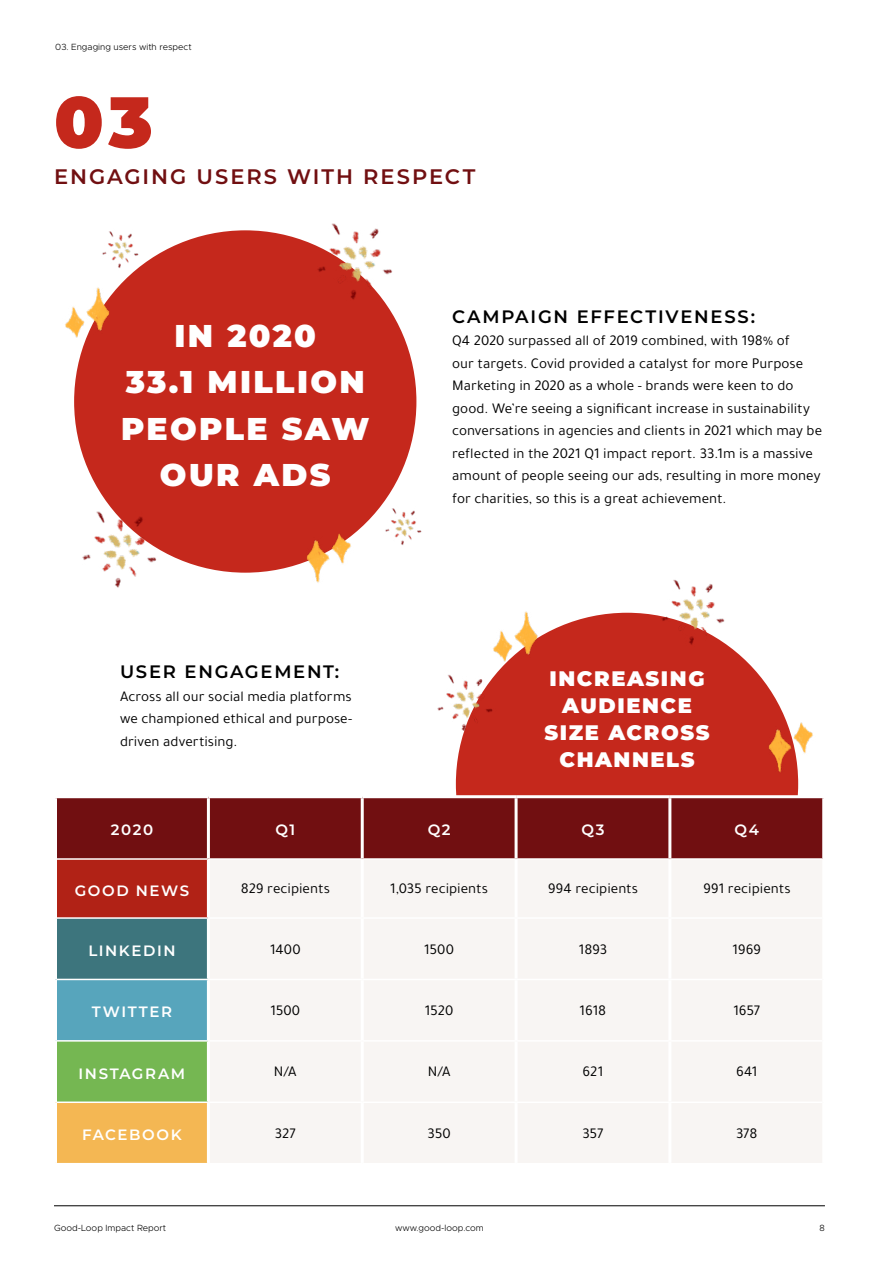
<style>
.page{position:relative;width:893px;height:1263px;background:#fff}
.page>*{position:absolute;margin:0;border:0;box-sizing:border-box;transform-origin:0 0}
.t1{font:900 72px "Montserrat";color:#c5281c}
.t2{font:900 31.5px/46.5px "Montserrat";letter-spacing:.075em;color:#fff;text-align:center}
.t3{font:900 21px/27px "Montserrat";letter-spacing:.075em;color:#fff;text-align:center}
.t4{font:600 21px "Montserrat";letter-spacing:.095em;color:#710f11}
.t5{font:600 18px "Montserrat";letter-spacing:.095em;color:#000}
.t6{font:15px/22.5px "Tajawal";color:#000}
.t7{font:600 15px "Montserrat";letter-spacing:.105em;color:#fff}
.t8{font:300 9px "Metropolis";color:#000}
</style>
<div class="page">
<hr style="left:54px;top:1205px;width:771px;height:1px;background:#000">
<hr style="left:892px;top:674px;width:1px;height:113px;background:#f8f5f3">
<hr style="left:892px;top:446px;width:1px;height:113px;background:#f8f5f3">
<div style="left:456px;top:613px;width:342px;height:342px;background:#c5281c;border-radius:50%"></div>
<img style="left:655px;top:579px;width:79px;height:72px">
<img style="left:437px;top:670px;width:63px;height:70px">
<img style="left:493px;top:611px;width:52px;height:55px">
<img style="left:768px;top:717px;width:45px;height:62px">
<div style="left:57px;top:798px;width:765px;height:60px;background:#710f11"></div>
<div style="left:56px;top:859px;width:152px;height:59px;background:#b12216"></div>
<div style="left:210px;top:860px;width:612px;height:303px;background:#f8f5f3"></div>
<div style="left:56px;top:918px;width:152px;height:61px;background:#3d757d"></div>
<div style="left:56px;top:979px;width:152px;height:62px;background:#57a5bc"></div>
<div style="left:56px;top:1041px;width:152px;height:61px;background:#75b752"></div>
<div style="left:56px;top:1102px;width:152px;height:62px;background:#f4b753"></div>
<hr style="left:54px;top:859px;width:3px;height:59px;background:#fff">
<hr style="left:54px;top:918px;width:3px;height:61px;background:#fff">
<hr style="left:54px;top:979px;width:3px;height:62px;background:#fff">
<hr style="left:54px;top:1041px;width:3px;height:61px;background:#fff">
<hr style="left:54px;top:1102px;width:3px;height:61px;background:#fff">
<hr style="left:362px;top:795px;width:154px;height:3px;background:#fff">
<hr style="left:516px;top:795px;width:154px;height:3px;background:#fff">
<hr style="left:670px;top:795px;width:155px;height:3px;background:#fff">
<hr style="left:207px;top:798px;width:3px;height:60px;background:#fff">
<hr style="left:361px;top:798px;width:3px;height:60px;background:#fff">
<hr style="left:515px;top:798px;width:3px;height:60px;background:#fff">
<hr style="left:668px;top:798px;width:3px;height:60px;background:#fff">
<hr style="left:207px;top:860px;width:3px;height:57px;background:#fff">
<hr style="left:361px;top:860px;width:3px;height:57px;background:#fff">
<hr style="left:515px;top:860px;width:3px;height:57px;background:#fff">
<hr style="left:668px;top:860px;width:3px;height:57px;background:#fff">
<hr style="left:207px;top:919px;width:3px;height:60px;background:#fff">
<hr style="left:361px;top:919px;width:3px;height:60px;background:#fff">
<hr style="left:515px;top:919px;width:3px;height:60px;background:#fff">
<hr style="left:668px;top:919px;width:3px;height:60px;background:#fff">
<hr style="left:207px;top:980px;width:3px;height:60px;background:#fff">
<hr style="left:361px;top:980px;width:3px;height:60px;background:#fff">
<hr style="left:515px;top:980px;width:3px;height:60px;background:#fff">
<hr style="left:668px;top:980px;width:3px;height:60px;background:#fff">
<hr style="left:207px;top:1041px;width:3px;height:60px;background:#fff">
<hr style="left:361px;top:1041px;width:3px;height:60px;background:#fff">
<hr style="left:515px;top:1041px;width:3px;height:60px;background:#fff">
<hr style="left:668px;top:1041px;width:3px;height:60px;background:#fff">
<hr style="left:207px;top:1103px;width:3px;height:60px;background:#fff">
<hr style="left:361px;top:1103px;width:3px;height:60px;background:#fff">
<hr style="left:515px;top:1103px;width:3px;height:60px;background:#fff">
<hr style="left:668px;top:1103px;width:3px;height:60px;background:#fff">
<hr style="left:57px;top:858px;width:151px;height:2px;background:#fff">
<hr style="left:362px;top:858px;width:154px;height:2px;background:#fff">
<hr style="left:516px;top:858px;width:154px;height:2px;background:#fff">
<hr style="left:670px;top:858px;width:152px;height:2px;background:#fff">
<hr style="left:57px;top:917px;width:151px;height:2px;background:#fff">
<hr style="left:208px;top:917px;width:154px;height:2px;background:#fff">
<hr style="left:362px;top:917px;width:154px;height:2px;background:#fff">
<hr style="left:516px;top:917px;width:154px;height:2px;background:#fff">
<hr style="left:670px;top:917px;width:152px;height:2px;background:#fff">
<hr style="left:57px;top:979px;width:151px;height:1px;background:#fff">
<hr style="left:208px;top:979px;width:154px;height:1px;background:#fff">
<hr style="left:362px;top:979px;width:154px;height:1px;background:#fff">
<hr style="left:516px;top:979px;width:154px;height:1px;background:#fff">
<hr style="left:670px;top:979px;width:152px;height:1px;background:#fff">
<hr style="left:57px;top:1040px;width:151px;height:1px;background:#fff">
<hr style="left:208px;top:1040px;width:154px;height:1px;background:#fff">
<hr style="left:362px;top:1040px;width:154px;height:1px;background:#fff">
<hr style="left:516px;top:1040px;width:154px;height:1px;background:#fff">
<hr style="left:670px;top:1040px;width:152px;height:1px;background:#fff">
<hr style="left:57px;top:1101px;width:151px;height:2px;background:#fff">
<hr style="left:208px;top:1101px;width:154px;height:2px;background:#fff">
<hr style="left:362px;top:1101px;width:154px;height:2px;background:#fff">
<hr style="left:516px;top:1101px;width:154px;height:2px;background:#fff">
<hr style="left:670px;top:1101px;width:152px;height:2px;background:#fff">
<hr style="left:54px;top:1163px;width:154px;height:1px;background:#fff">
<div style="left:74px;top:230px;width:342px;height:343px;background:#c5281c;border-radius:50%"></div>
<img style="left:309px;top:223px;width:84px;height:89px">
<img style="left:82px;top:505px;width:86px;height:83px">
<img style="left:102px;top:231px;width:41px;height:42px">
<img style="left:385px;top:508px;width:37px;height:37px">
<img style="left:65px;top:287px;width:53px;height:56px">
<img style="left:298px;top:529px;width:61px;height:54px">
<p class="t8" style="left:55px;top:42px;width:138px">03. Engaging users with respect</p>
<h1 class="t1" style="left:54px;top:68px;width:100px">03</h1>
<h3 class="t4" style="left:54px;top:161px;width:423px">ENGAGING USERS WITH RESPECT</h3>
<h2 class="t2" style="left:121px;top:311px;width:250px">IN 2020<br>33.1 MILLION<br>PEOPLE SAW<br>OUR ADS</h2>
<p class="t5" style="left:120px;top:659px;width:221px">USER ENGAGEMENT:</p>
<p class="t6" style="left:120px;top:685px;width:234px;text-align:justify">Across all our social media platforms we championed ethical and purpose&shy;driven advertising.</p>
<p class="t5" style="left:452px;top:303px;width:304px">CAMPAIGN EFFECTIVENESS:</p>
<p class="t6" style="left:452px;top:329px;width:371px">Q4 2020 surpassed all of 2019 combined, with 198% of<br>our targets. Covid provided a catalyst for more Purpose Marketing in 2020 as a whole - brands were keen to do good. We’re seeing a significant increase in sustainability conversations in agencies and clients in 2021 which may be reflected in the 2021 Q1 impact report. 33.1m is a massive amount of people seeing our ads, resulting in more money for charities, so this is a great achievement.</p>
<h3 class="t3" style="left:544px;top:663px;width:167px">INCREASING<br>AUDIENCE<br>SIZE ACROSS<br>CHANNELS</h3>
<p class="t7" style="left:111px;top:819px;width:44px">2020</p>
<p class="t7" style="left:275px;top:819px;width:21px">Q1</p>
<p class="t7" style="left:428px;top:819px;width:24px">Q2</p>
<p class="t7" style="left:582px;top:819px;width:24px">Q3</p>
<p class="t7" style="left:735px;top:819px;width:26px">Q4</p>
<p class="t7" style="left:75px;top:880px;width:116px">GOOD NEWS</p>
<p class="t6" style="left:241px;top:877px;width:91px">829 recipients</p>
<p class="t6" style="left:390px;top:877px;width:99px">1,035 recipients</p>
<p class="t6" style="left:548px;top:877px;width:92px">994 recipients</p>
<p class="t6" style="left:703px;top:877px;width:89px">991 recipients</p>
<p class="t7" style="left:88px;top:940px;width:89px">LINKEDIN</p>
<p class="t6" style="left:270px;top:938px;width:32px">1400</p>
<p class="t6" style="left:424px;top:938px;width:31px">1500</p>
<p class="t6" style="left:579px;top:938px;width:30px">1893</p>
<p class="t6" style="left:732px;top:938px;width:30px">1969</p>
<p class="t7" style="left:92px;top:1001px;width:82px">TWITTER</p>
<p class="t6" style="left:270px;top:999px;width:31px">1500</p>
<p class="t6" style="left:425px;top:999px;width:30px">1520</p>
<p class="t6" style="left:580px;top:999px;width:28px">1618</p>
<p class="t6" style="left:733px;top:999px;width:28px">1657</p>
<p class="t7" style="left:79px;top:1063px;width:108px">INSTAGRAM</p>
<p class="t6" style="left:274px;top:1060px;width:24px">N/A</p>
<p class="t6" style="left:428px;top:1060px;width:24px">N/A</p>
<p class="t6" style="left:583px;top:1060px;width:22px">621</p>
<p class="t6" style="left:736px;top:1060px;width:23px">641</p>
<p class="t7" style="left:82px;top:1124px;width:101px">FACEBOOK</p>
<p class="t6" style="left:275px;top:1122px;width:22px">327</p>
<p class="t6" style="left:428px;top:1122px;width:25px">350</p>
<p class="t6" style="left:582px;top:1122px;width:23px">357</p>
<p class="t6" style="left:736px;top:1122px;width:23px">378</p>
<p class="t8" style="left:54px;top:1222px;width:114px">Good-Loop Impact Report</p>
<p class="t8" style="left:395px;top:1222px;width:90px">www.good-loop.com</p>
<p class="t8" style="left:819px;top:1222px;width:7px">8</p>
</div>
